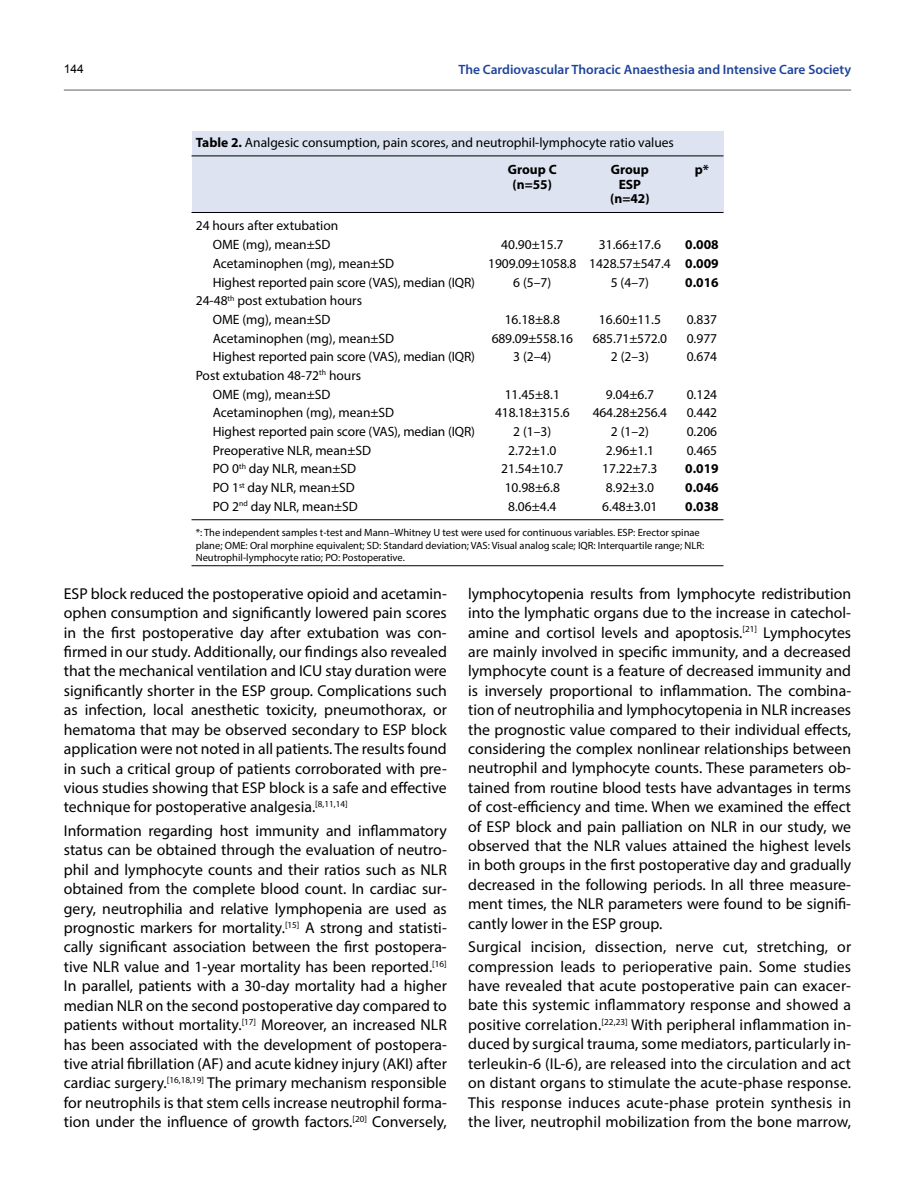
<style>
.page{position:relative;width:915px;height:1191px;background:#fff}
.page>*{position:absolute;margin:0;border:0;box-sizing:border-box;transform-origin:0 0}
.t1{font:15.75px/19.4px "Myriad Pro";color:#000;text-align:justify}
.t2{font:13.5px/18.8px "Myriad Pro";color:#000}
.t3{font:600 13.5px "Myriad Pro";color:#20449c}
.t4{font:700 13.5px/14.4px "Myriad Pro";color:#000;text-align:center}
.t5{font:12px "Arial";color:#000}
.t6{font:10.5px/12.6px "Myriad Pro";color:#000}
.s1{font-weight:700}
</style>
<div class="page">
<hr style="left:64px;top:89px;width:786px;height:2px;background:#939598">
<div style="left:191px;top:131px;width:532px;height:81px;background:#dde3f0"></div>
<hr style="left:191px;top:519px;width:532px;height:1px;background:#000">
<hr style="left:191px;top:156px;width:532px;height:1px;background:#000">
<hr style="left:191px;top:212px;width:532px;height:1px;background:#000">
<hr style="left:191px;top:565px;width:532px;height:1px;background:#000">
<p class="t5" style="left:64px;top:60px;width:22px">144</p>
<p class="t3" style="left:458px;top:61px;width:394px">The Cardiovascular Thoracic Anaesthesia and Intensive Care Society</p>
<p class="t2" style="left:507px;top:129px;width:167px;line-height:27.2px;text-indent:-312px"><span class="s1">Table 2.</span> Analgesic consumption, pain scores, and neutrophil-lymphocyte ratio values<br><span class="s1">Group C</span></p>
<p class="t4" style="left:610px;top:162px;width:40px">Group</p>
<p class="t4" style="left:694px;top:162px;width:16px">p*</p>
<p class="t2" style="left:213px;top:216px;width:127px;text-indent:-17px">24 hours after extubation<br>OME (mg), mean±SD</p>
<p class="t4" style="left:512px;top:177px;width:41px">(n=55)</p>
<p class="t4" style="left:610px;top:177px;width:41px">ESP (n=42)</p>
<p class="t2" style="left:501px;top:235px;width:64px">40.90±15.7</p>
<p class="t2" style="left:598px;top:235px;width:64px">31.66±17.6</p>
<p class="t4" style="left:685px;top:237px;width:35px">0.008</p>
<p class="t2" style="left:213px;top:254px;width:183px">Acetaminophen (mg), mean±SD</p>
<p class="t2" style="left:488px;top:254px;width:232px">1909.09±1058.8 1428.57±547.4 <span class="s1">0.009</span></p>
<p class="t2" style="left:213px;top:272px;width:263px">Highest reported pain score (VAS), median (IQR)</p>
<p class="t2" style="left:513px;top:272px;width:40px">6 (5–7)</p>
<p class="t2" style="left:610px;top:272px;width:40px">5 (4–7)</p>
<p class="t4" style="left:685px;top:274px;width:35px">0.016</p>
<p class="t2" style="left:213px;top:291px;width:151px;text-indent:-17px">24-48<sup>th</sup> post extubation hours<br>OME (mg), mean±SD</p>
<p class="t2" style="left:504px;top:310px;width:57px">16.18±8.8</p>
<p class="t2" style="left:598px;top:310px;width:64px">16.60±11.5</p>
<p class="t2" style="left:686px;top:310px;width:32px">0.837</p>
<p class="t2" style="left:213px;top:328px;width:183px">Acetaminophen (mg), mean±SD</p>
<p class="t2" style="left:491px;top:328px;width:83px">689.09±558.16</p>
<p class="t2" style="left:592px;top:328px;width:76px">685.71±572.0</p>
<p class="t2" style="left:686px;top:328px;width:32px">0.977</p>
<p class="t2" style="left:213px;top:347px;width:263px">Highest reported pain score (VAS), median (IQR)</p>
<p class="t2" style="left:513px;top:347px;width:40px">3 (2–4)</p>
<p class="t2" style="left:610px;top:347px;width:40px">2 (2–3)</p>
<p class="t2" style="left:686px;top:347px;width:32px">0.674</p>
<p class="t2" style="left:213px;top:366px;width:150px;text-indent:-17px">Post extubation 48-72<sup>th</sup> hours<br>OME (mg), mean±SD</p>
<p class="t2" style="left:504px;top:384px;width:57px">11.45±8.1</p>
<p class="t2" style="left:605px;top:384px;width:50px">9.04±6.7</p>
<p class="t2" style="left:686px;top:384px;width:32px">0.124</p>
<p class="t2" style="left:213px;top:403px;width:183px">Acetaminophen (mg), mean±SD</p>
<p class="t2" style="left:495px;top:403px;width:76px">418.18±315.6</p>
<p class="t2" style="left:592px;top:403px;width:76px">464.28±256.4</p>
<p class="t2" style="left:686px;top:403px;width:32px">0.442</p>
<p class="t2" style="left:213px;top:422px;width:263px">Highest reported pain score (VAS), median (IQR)</p>
<p class="t2" style="left:513px;top:422px;width:40px">2 (1–3)</p>
<p class="t2" style="left:610px;top:422px;width:40px">2 (1–2)</p>
<p class="t2" style="left:686px;top:422px;width:32px">0.206</p>
<p class="t2" style="left:213px;top:440px;width:160px">Preoperative NLR, mean±SD</p>
<p class="t2" style="left:508px;top:440px;width:50px">2.72±1.0</p>
<p class="t2" style="left:605px;top:440px;width:50px">2.96±1.1</p>
<p class="t2" style="left:686px;top:440px;width:32px">0.465</p>
<p class="t2" style="left:213px;top:459px;width:145px">PO 0<sup>th</sup> day NLR, mean±SD</p>
<p class="t2" style="left:501px;top:459px;width:64px">21.54±10.7</p>
<p class="t2" style="left:602px;top:459px;width:57px">17.22±7.3</p>
<p class="t4" style="left:685px;top:461px;width:35px">0.019</p>
<p class="t2" style="left:213px;top:478px;width:143px">PO 1<sup>st</sup> day NLR, mean±SD</p>
<p class="t2" style="left:504px;top:478px;width:57px">10.98±6.8</p>
<p class="t2" style="left:605px;top:478px;width:50px">8.92±3.0</p>
<p class="t4" style="left:685px;top:480px;width:35px">0.046</p>
<p class="t2" style="left:213px;top:496px;width:147px">PO 2<sup>nd</sup> day NLR, mean±SD</p>
<p class="t2" style="left:508px;top:496px;width:50px">8.06±4.4</p>
<p class="t2" style="left:602px;top:496px;width:57px">6.48±3.01</p>
<p class="t4" style="left:685px;top:498px;width:35px">0.038</p>
<p class="t6" style="left:196px;top:526px;width:509px">*: The independent samples t-test and Mann–Whitney U test were used for continuous variables. ESP: Erector spinae plane; OME: Oral morphine equivalent; SD: Standard deviation; VAS: Visual analog scale; IQR: Interquartile range; NLR:<br>Neutrophil-lymphocyte ratio; PO: Postoperative.</p>
<p class="t1" style="left:64px;top:583px;width:384px">ESP block reduced the postoperative opioid and acetamin&shy;ophen consumption and significantly lowered pain scores in the first postoperative day after extubation was con&shy;firmed in our study. Additionally, our findings also revealed that the mechanical ventilation and ICU stay duration were significantly shorter in the ESP group. Complications such as infection, local anesthetic toxicity, pneumothorax, or hematoma that may be observed secondary to ESP block application were not noted in all patients. The results found in such a critical group of patients corroborated with pre&shy;vious studies showing that ESP block is a safe and effective technique for postoperative analgesia.<sup>[8,11,14]</sup></p>
<p class="t1" style="left:64px;top:821px;width:384px">Information regarding host immunity and inflammatory status can be obtained through the evaluation of neutro&shy;phil and lymphocyte counts and their ratios such as NLR obtained from the complete blood count. In cardiac sur&shy;gery, neutrophilia and relative lymphopenia are used as prognostic markers for mortality.<sup>[15]</sup> A strong and statisti&shy;cally significant association between the first postopera&shy;tive NLR value and 1-year mortality has been reported.<sup>[16] </sup>In parallel, patients with a 30-day mortality had a higher median NLR on the second postoperative day compared to patients without mortality.<sup>[17]</sup> Moreover, an increased NLR has been associated with the development of postopera&shy;tive atrial fibrillation (AF) and acute kidney injury (AKI) after cardiac surgery.<sup>[16,18,19]</sup> The primary mechanism responsible for neutrophils is that stem cells increase neutrophil forma&shy;tion under the influence of growth factors.<sup>[20]</sup> Conversely,</p>
<p class="t1" style="left:468px;top:583px;width:384px">lymphocytopenia results from lymphocyte redistribution into the lymphatic organs due to the increase in catechol&shy;amine and cortisol levels and apoptosis.<sup>[21]</sup> Lymphocytes are mainly involved in specific immunity, and a decreased lymphocyte count is a feature of decreased immunity and is inversely proportional to inflammation. The combina&shy;tion of neutrophilia and lymphocytopenia in NLR increases the prognostic value compared to their individual effects, considering the complex nonlinear relationships between neutrophil and lymphocyte counts. These parameters ob&shy;tained from routine blood tests have advantages in terms of cost-efficiency and time. When we examined the effect of ESP block and pain palliation on NLR in our study, we observed that the NLR values attained the highest levels in both groups in the first postoperative day and gradually decreased in the following periods. In all three measure&shy;ment times, the NLR parameters were found to be signifi&shy;cantly lower in the ESP group.</p>
<p class="t1" style="left:468px;top:937px;width:384px">Surgical incision, dissection, nerve cut, stretching, or compression leads to perioperative pain. Some studies have revealed that acute postoperative pain can exacer&shy;bate this systemic inflammatory response and showed a positive correlation.<sup>[22,23]</sup> With peripheral inflammation in&shy;duced by surgical trauma, some mediators, particularly in&shy;terleukin-6 (IL-6), are released into the circulation and act on distant organs to stimulate the acute-phase response.<br>This response induces acute-phase protein synthesis in the liver, neutrophil mobilization from the bone marrow,</p>
</div>
